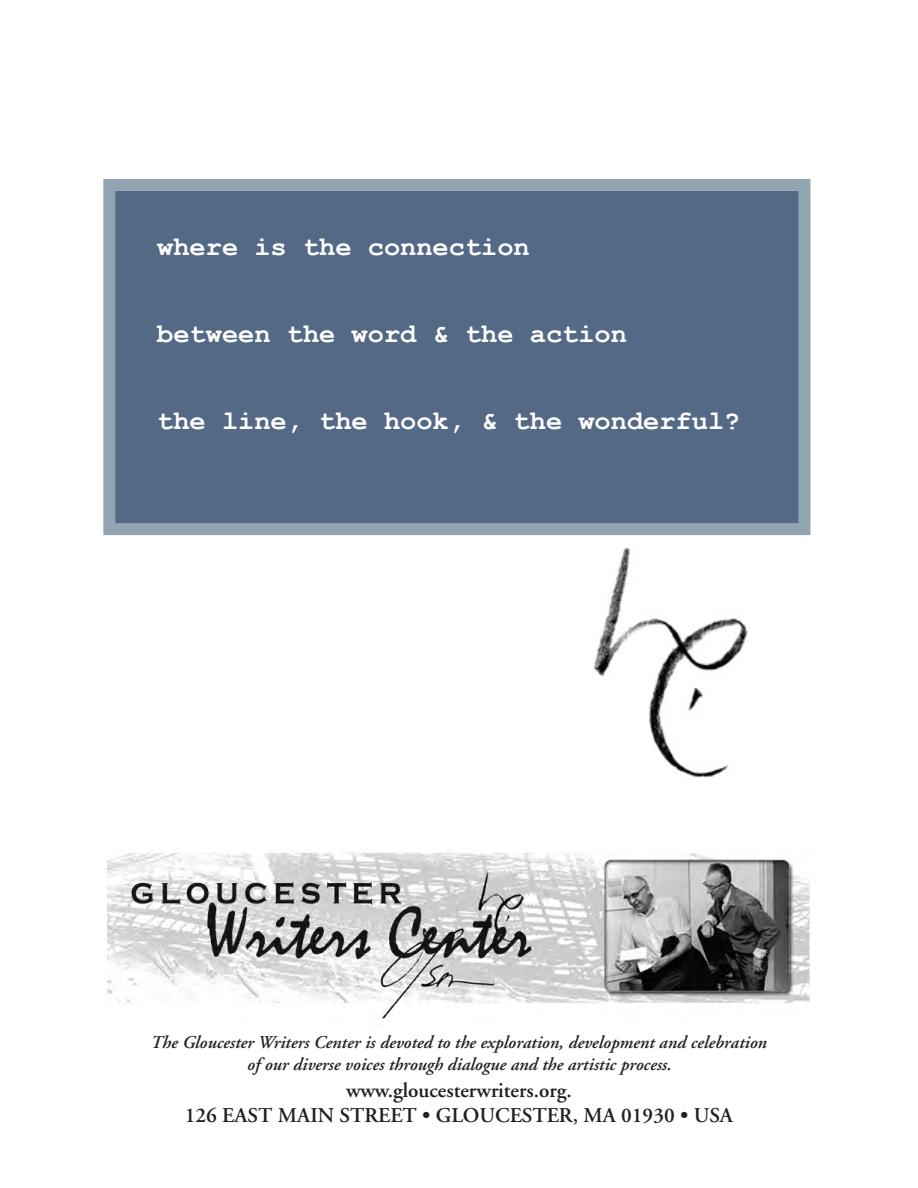
<style>
.page{position:relative;width:918px;height:1188px;background:#fff}
.page>*{position:absolute;margin:0;border:0;box-sizing:border-box;transform-origin:0 0}
.t1{font:700 27px "Courier New";color:#fff}
.t2{font:600 21px/25.2px "Adobe Garamond";color:#231f20;text-align:center}
.t3{font:italic 600 18px/21.6px "Adobe Garamond";color:#231f20;text-align:center}
</style>
<div class="page">
<div style="left:115px;top:191px;width:683px;height:332px;background:#546986"></div>
<div style="left:103px;top:179px;width:707px;height:356px;border:12px solid #93a4b1"></div>
<img style="left:107px;top:852px;width:704px;height:167px">
<img style="left:594px;top:547px;width:154px;height:231px">
<p class="t1" style="left:157px;top:233px;width:374px">where is the connection</p>
<p class="t1" style="left:157px;top:320px;width:471px">between the word &amp; the action</p>
<p class="t1" style="left:157px;top:407px;width:585px">the line, the hook, &amp; the wonderful?</p>
<p class="t3" style="left:150px;top:1033px;width:618px">The Gloucester Writers Center is devoted to the exploration, development and celebration of our diverse voices through dialogue and the artistic process.</p>
<p class="t2" style="left:185px;top:1080px;width:550px">www.gloucesterwriters.org.<br>126 EAST MAIN STREET • GLOUCESTER, MA 01930 • USA</p>
</div>
